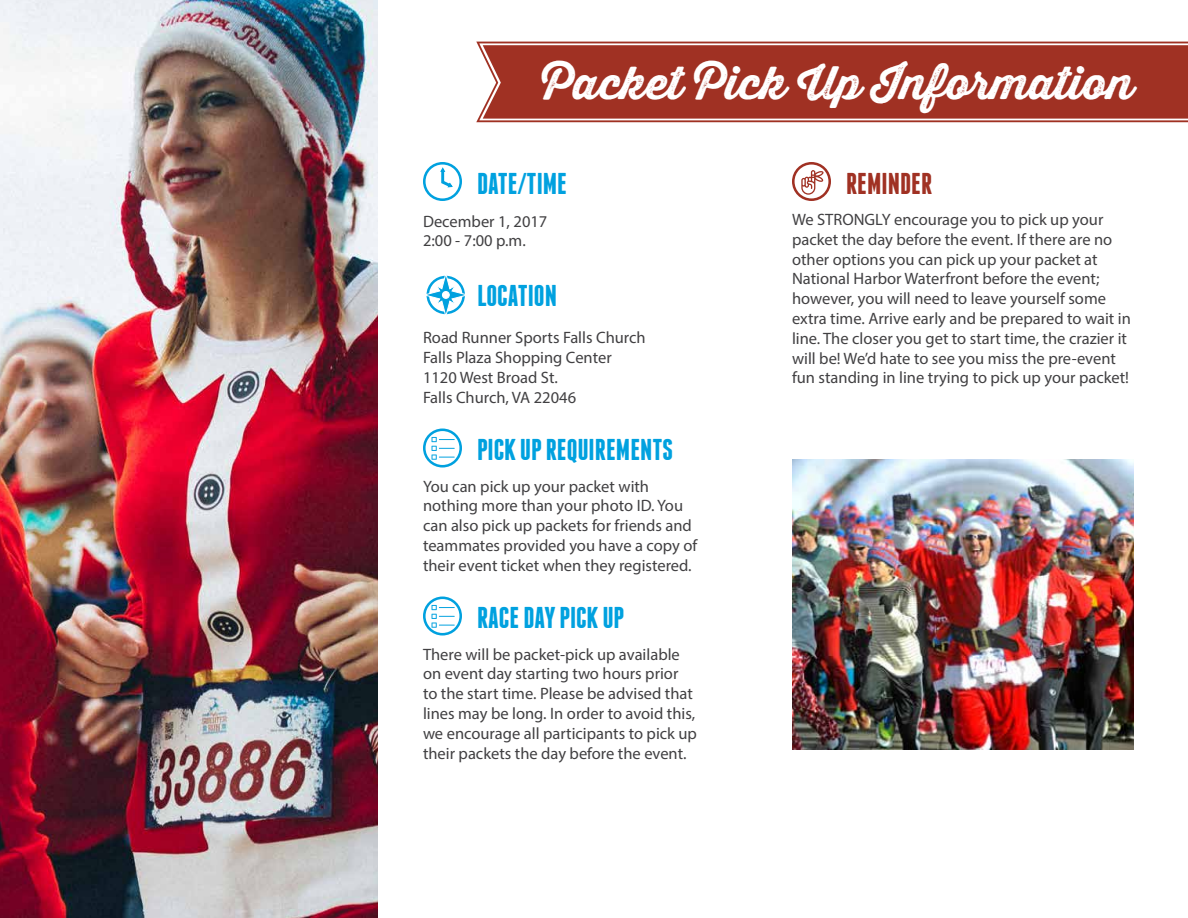
<style>
.page{position:relative;width:1188px;height:918px;background:#fff}
.page>*{position:absolute;margin:0;border:0;box-sizing:border-box;transform-origin:0 0}
.t1{font:45px "Thirsty Rough Bol One";color:#fff}
.t2{font:700 30px "Franchise";color:#00a1df}
.t3{font:700 30px "Franchise";color:#a03123}
.t4{font:16.5px/19.8px "Myriad Pro";color:#414042}
</style>
<div class="page">
<svg style="left:476px;top:42px;width:712px;height:80px;background:#a53d30"></svg>
<svg style="left:423px;top:162px;width:39px;height:39px"></svg>
<svg style="left:426px;top:275px;width:39px;height:40px"></svg>
<svg style="left:423px;top:429px;width:39px;height:39px"></svg>
<svg style="left:423px;top:597px;width:39px;height:39px"></svg>
<svg style="left:792px;top:162px;width:39px;height:39px"></svg>
<img style="left:0;top:0;width:378px;height:918px">
<img style="left:792px;top:459px;width:342px;height:290px">
<h1 class="t1" style="left:542px;top:49px;width:594px">Packet Pick Up Information</h1>
<h2 class="t2" style="left:477px;top:169px;width:92px">DATE/TIME</h2>
<p class="t4" style="left:423px;top:211px;width:126px">December 1, 2017<br>2:00 - 7:00 p.m.</p>
<h2 class="t2" style="left:477px;top:281px;width:82px">LOCATION</h2>
<p class="t4" style="left:423px;top:328px;width:224px">Road Runner Sports Falls Church<br>Falls Plaza Shopping Center<br>1120 West Broad St.<br>Falls Church, VA 22046</p>
<h2 class="t2" style="left:477px;top:436px;width:197px">PICK UP REQUIREMENTS</h2>
<p class="t4" style="left:423px;top:476px;width:276px">You can pick up your packet with nothing more than your photo ID. You can also pick up packets for friends and teammates provided you have a copy of their event ticket when they registered.</p>
<h2 class="t2" style="left:477px;top:604px;width:149px">RACE DAY PICK UP</h2>
<p class="t4" style="left:423px;top:644px;width:276px">There will be packet-pick up available on event day starting two hours prior<br>to the start time. Please be advised that lines may be long. In order to avoid this, we encourage all participants to pick up their packets the day before the event.</p>
<h2 class="t3" style="left:846px;top:169px;width:88px">REMINDER</h2>
<p class="t4" style="left:792px;top:209px;width:340px">We STRONGLY encourage you to pick up your packet the day before the event. If there are no other options you can pick up your packet at National Harbor Waterfront before the event; however, you will need to leave yourself some extra time. Arrive early and be prepared to wait in line. The closer you get to start time, the crazier it will be! We’d hate to see you miss the pre-event fun standing in line trying to pick up your packet!</p>
</div>
